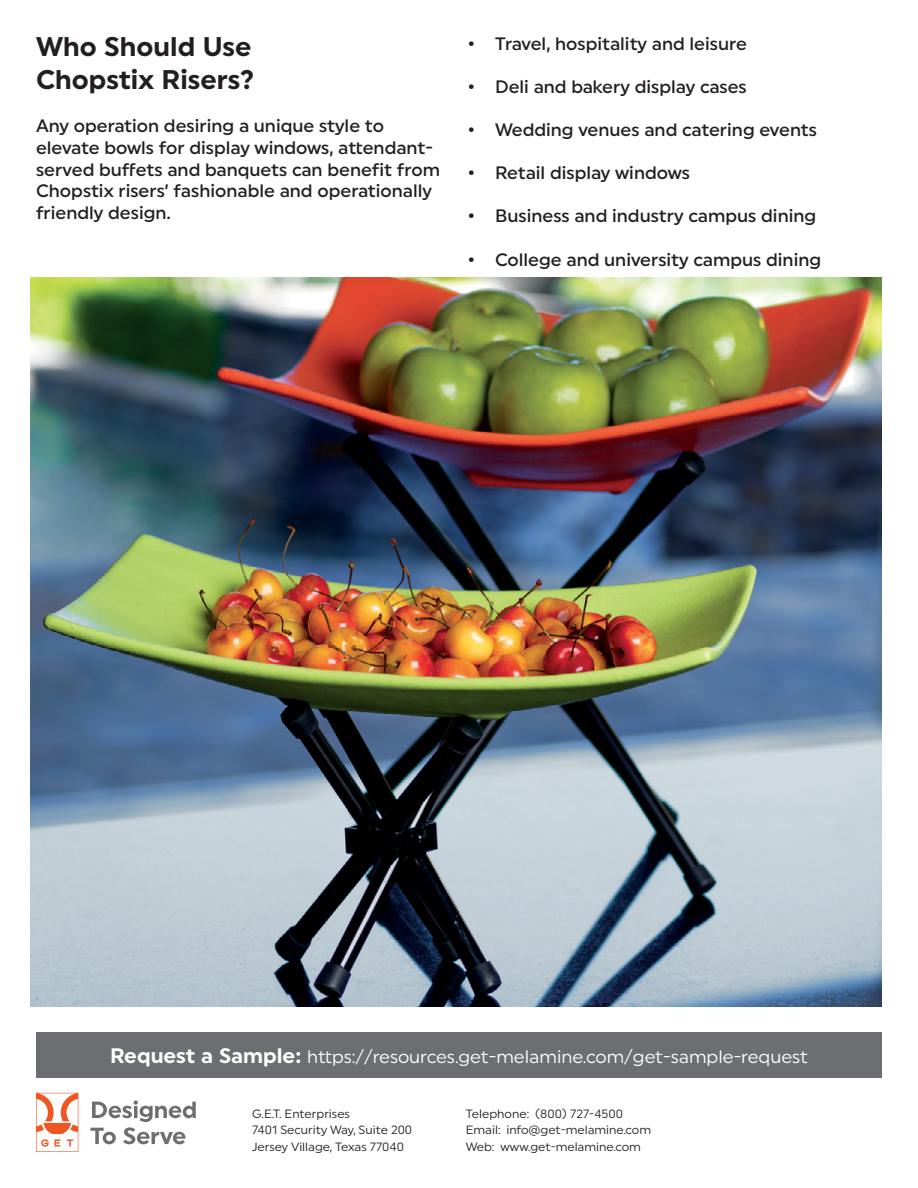
<style>
.page{position:relative;width:918px;height:1188px;background:#fff}
.page>*{position:absolute;margin:0;border:0;box-sizing:border-box;transform-origin:0 0}
.t1{font:700 27px/33px "Uniform";color:#231f20}
.t2{font:500 18px/21.6px "Uniform";color:#231f20}
.t3{font:18px "Uniform";color:#fff}
.t4{font:12px/16.5px "Uniform";color:#231f20}
.s1{font-weight:700;font-size:21px}
</style>
<div class="page">
<svg style="left:91px;top:1100px;width:105px;height:44px"></svg>
<svg style="left:36px;top:1093px;width:42px;height:59px"></svg>
<div style="left:36px;top:1032px;width:846px;height:46px;background:#6d6e71"></div>
<img style="left:31px;top:277px;width:851px;height:729px">
<h1 class="t1" style="left:36px;top:30px;width:220px">Who Should Use<br>Chopstix Risers?</h1>
<p class="t2" style="left:36px;top:115px;width:406px">Any operation desiring a unique style to elevate bowls for display windows, attendant&shy;served buffets and banquets can benefit from Chopstix risers’ fashionable and operationally friendly design.</p>
<p class="t2" style="left:468px;top:32px;width:280px">• Travel, hospitality and leisure</p>
<p class="t2" style="left:468px;top:75px;width:280px">• Deli and bakery display cases</p>
<p class="t2" style="left:468px;top:118px;width:350px">• Wedding venues and catering events</p>
<p class="t2" style="left:468px;top:162px;width:223px">• Retail display windows</p>
<p class="t2" style="left:468px;top:205px;width:350px">• Business and industry campus dining</p>
<p class="t2" style="left:468px;top:248px;width:355px">• College and university campus dining</p>
<p class="t3" style="left:110px;top:1045px;width:699px"><span class="s1">Request a Sample:</span> https://resources.get-melamine.com/get-sample-request</p>
<p class="t4" style="left:252px;top:1105px;width:162px">G.E.T. Enterprises<br>7401 Security Way, Suite 200<br>Jersey Village, Texas 77040</p>
<p class="t4" style="left:466px;top:1105px;width:187px">Telephone: (800) 727-4500<br>Email: info@get-melamine.com<br>Web: www.get-melamine.com</p>
</div>
